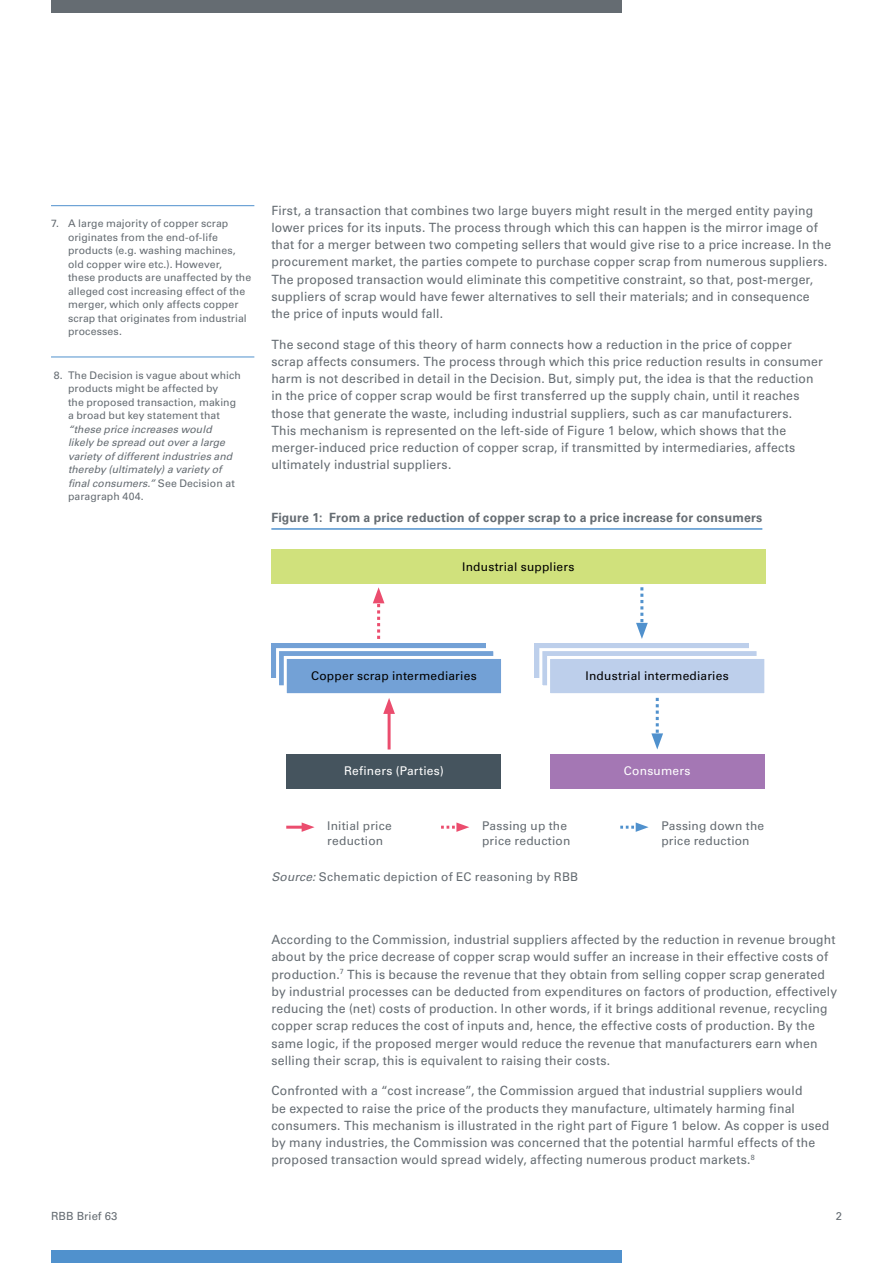
<style>
.page{position:relative;width:893px;height:1263px;background:#fff}
.page>*{position:absolute;margin:0;border:0;box-sizing:border-box;transform-origin:0 0}
.Body_text{font:12.75px/17.2px "Univers LT Std";letter-spacing:.015em;color:#656c72;scale:.96 1}
.Figure_H{font:700 12.75px "Univers LT Std";letter-spacing:.02em;color:#656c72;scale:.96 1}
.Body_text-2{font:12px/15px "Univers LT Std";letter-spacing:.015em;color:#656c72}
.Figure_box_copy{font:12px "Univers LT Std";letter-spacing:.015em;color:#000}
.Figure_box_copy-2{font:12px "Univers LT Std";letter-spacing:.02em;color:#fff}
.t1{font:11.25px "Univers LT Std";color:#656c72}
.Footnote_rule_above{font:10.5px/13.5px "Univers LT Std";letter-spacing:.01em;color:#656c72}
.s1{font-style:italic}
</style>
<div class="page">
<div style="left:51px;top:0;width:571px;height:13px;background:#656c72"></div>
<div style="left:51px;top:1250px;width:571px;height:13px;background:#5091cd"></div>
<hr style="left:51px;top:205px;width:203px;height:1px;background:#5091cd">
<hr style="left:51px;top:357px;width:203px;height:1px;background:#5091cd">
<hr style="left:271px;top:528px;width:491px;height:2px;background:#5091cd">
<div style="left:271px;top:549px;width:494px;height:34px;background:#d0e17c"></div>
<div style="left:287px;top:754px;width:214px;height:34px;background:#45545e"></div>
<div style="left:550px;top:754px;width:214px;height:34px;background:#a477b4"></div>
<div style="left:271px;top:643px;width:215px;height:34px;background:#73a1d6"></div>
<div style="left:535px;top:643px;width:214px;height:34px;background:#bdcfeb"></div>
<svg style="left:373px;top:587px;width:11px;height:52px"></svg>
<hr style="left:286px;top:826px;width:19px;height:3px;background:#eb4d6e">
<svg style="left:302px;top:822px;width:13px;height:10px"></svg>
<svg style="left:441px;top:822px;width:28px;height:10px"></svg>
<svg style="left:620px;top:822px;width:29px;height:10px"></svg>
<svg style="left:636px;top:587px;width:12px;height:52px"></svg>
<hr style="left:388px;top:708px;width:3px;height:41px;background:#eb4d6e">
<svg style="left:275px;top:648px;width:226px;height:66px"></svg>
<svg style="left:538px;top:648px;width:227px;height:101px"></svg>
<p class="Footnote_rule_above" style="left:68px;top:217px;width:185px;text-indent:-17px">7. A large majority of copper scrap originates from the end-of-life products (e.g. washing machines, old copper wire etc.). However, these products are unaffected by the alleged cost increasing effect of the merger, which only affects copper scrap that originates from industrial processes.</p>
<p class="Footnote_rule_above" style="left:68px;top:368px;width:174px;text-indent:-14px">8. The Decision is vague about which products might be affected by<br>the proposed transaction, making a broad but key statement that <span class="s1">“these price increases would<br>likely be spread out over a large variety of different industries and thereby (ultimately) a variety of final consumers.”</span> See Decision at paragraph 404.</p>
<p class="Body_text" style="left:271px;top:201px;width:585px">First, a transaction that combines two large buyers might result in the merged entity paying lower prices for its inputs. The process through which this can happen is the mirror image of that for a merger between two competing sellers that would give rise to a price increase. In the procurement market, the parties compete to purchase copper scrap from numerous suppliers.<br>The proposed transaction would eliminate this competitive constraint, so that, post-merger, suppliers of scrap would have fewer alternatives to sell their materials; and in consequence the price of inputs would fall.</p>
<p class="Body_text" style="left:271px;top:335px;width:576px">The second stage of this theory of harm connects how a reduction in the price of copper scrap affects consumers. The process through which this price reduction results in consumer harm is not described in detail in the Decision. But, simply put, the idea is that the reduction in the price of copper scrap would be first transferred up the supply chain, until it reaches those that generate the waste, including industrial suppliers, such as car manufacturers.<br>This mechanism is represented on the left-side of Figure 1 below, which shows that the merger-induced price reduction of copper scrap, if transmitted by intermediaries, affects ultimately industrial suppliers.</p>
<p class="Figure_H" style="left:271px;top:510px;width:513px">Figure 1: From a price reduction of copper scrap to a price increase for consumers</p>
<p class="Figure_box_copy" style="left:462px;top:559px;width:114px">Industrial suppliers</p>
<p class="Figure_box_copy" style="left:311px;top:669px;width:167px">Copper scrap intermediaries</p>
<p class="Figure_box_copy" style="left:586px;top:669px;width:145px">Industrial intermediaries</p>
<p class="Figure_box_copy-2" style="left:344px;top:764px;width:101px">Refiners (Parties)</p>
<p class="Figure_box_copy-2" style="left:624px;top:764px;width:68px">Consumers</p>
<p class="Body_text-2" style="left:327px;top:818px;width:66px">Initial price reduction</p>
<p class="Body_text-2" style="left:271px;top:869px;width:308px"><span class="s1">Source:</span> Schematic depiction of EC reasoning by RBB</p>
<p class="Body_text-2" style="left:482px;top:818px;width:90px">Passing up the price reduction</p>
<p class="Body_text-2" style="left:661px;top:818px;width:104px">Passing down the price reduction</p>
<p class="Body_text" style="left:271px;top:931px;width:591px">According to the Commission, industrial suppliers affected by the reduction in revenue brought about by the price decrease of copper scrap would suffer an increase in their effective costs of production.<sup>7</sup> This is because the revenue that they obtain from selling copper scrap generated by industrial processes can be deducted from expenditures on factors of production, effectively reducing the (net) costs of production. In other words, if it brings additional revenue, recycling copper scrap reduces the cost of inputs and, hence, the effective costs of production. By the same logic, if the proposed merger would reduce the revenue that manufacturers earn when selling their scrap, this is equivalent to raising their costs.</p>
<p class="Body_text" style="left:271px;top:1082px;width:583px">Confronted with a “cost increase”, the Commission argued that industrial suppliers would<br>be expected to raise the price of the products they manufacture, ultimately harming final consumers. This mechanism is illustrated in the right part of Figure 1 below. As copper is used by many industries, the Commission was concerned that the potential harmful effects of the proposed transaction would spread widely, affecting numerous product markets.<sup>8</sup></p>
<p class="t1" style="left:51px;top:1210px;width:68px">RBB Brief 63</p>
<p class="t1" style="left:836px;top:1210px;width:8px">2</p>
</div>
